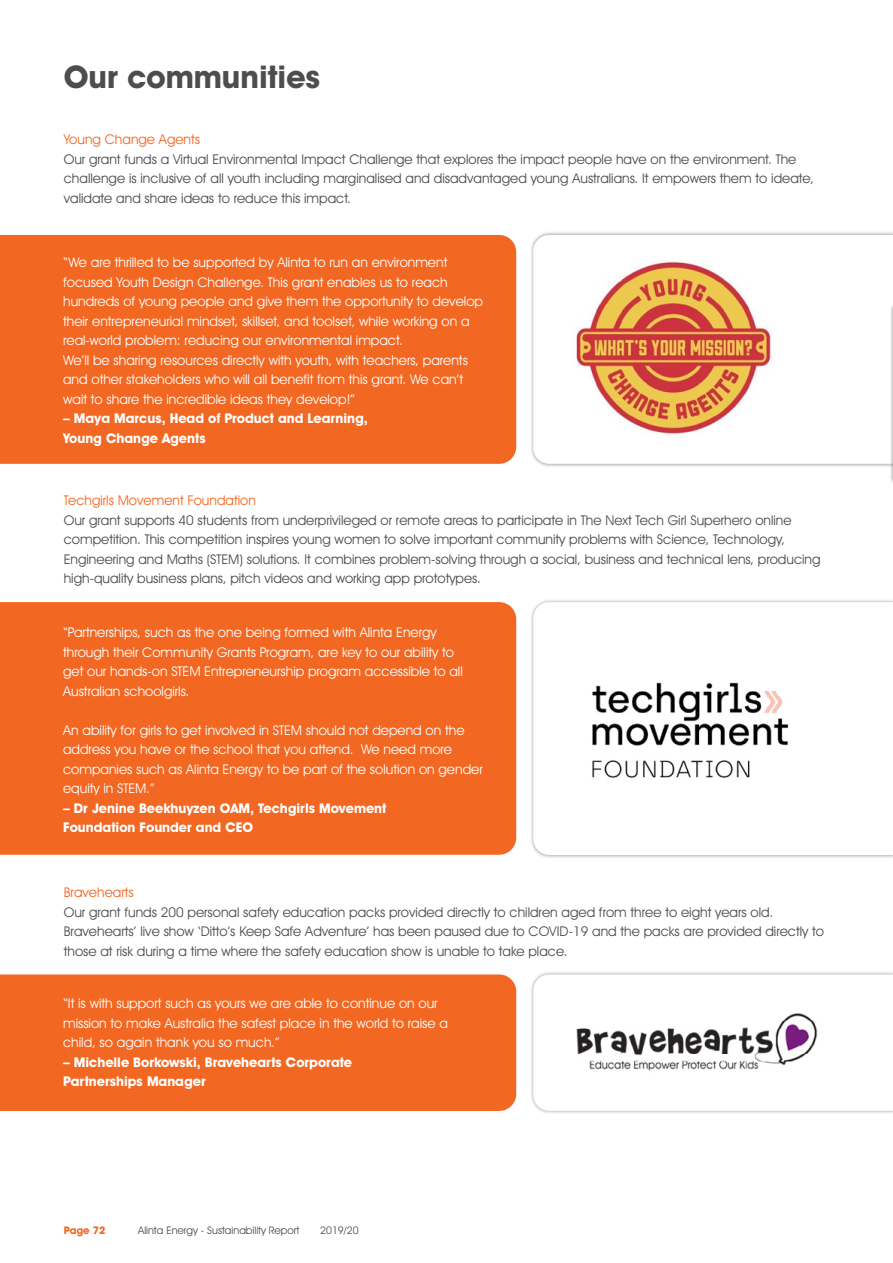
<style>
.page{position:relative;width:893px;height:1263px;background:#fff}
.page>*{position:absolute;margin:0;border:0;box-sizing:border-box;transform-origin:0 0}
.t1{font:700 31.5px "Avant Garde IT Cby BT";color:#4d4d4f}
.t2{font:13.5px/19.5px "Avant Garde IT Cby BT";color:#fff}
.t3{font:13.5px/19.5px "Avant Garde IT Cby BT";color:#4d4d4f}
.t4{font:700 13.5px/19.5px "Avant Garde IT Cby BT";color:#fff}
.t5{font:13.5px "Avant Garde IT Cby BT";color:#f26722}
.t6{font:10.5px "Avant Garde IT Cby BT";color:#4d4d4f}
.t7{font:700 10.5px "Avant Garde IT Cby BT";color:#f26722}
</style>
<div class="page">
<div style="left:0;top:235px;width:516px;height:229px;background:#f26722"></div>
<div style="left:0;top:602px;width:516px;height:253px;background:#f26722"></div>
<div style="left:0;top:974px;width:516px;height:137px;background:#f26722"></div>
<div style="left:529px;top:231px;width:364px;height:236px;background:#000;opacity:.36"></div>
<svg style="left:533px;top:235px;width:360px;height:229px"></svg>
<img style="left:571px;top:261px;width:204px;height:176px">
<hr style="left:890px;top:304px;width:3px;height:180px;background:#000;opacity:.36">
<svg style="left:892px;top:308px;width:1px;height:172px"></svg>
<div style="left:529px;top:598px;width:364px;height:261px;background:#000;opacity:.36"></div>
<svg style="left:533px;top:602px;width:360px;height:253px"></svg>
<div style="left:529px;top:971px;width:364px;height:143px;background:#000;opacity:.36"></div>
<svg style="left:533px;top:974px;width:360px;height:137px"></svg>
<img style="left:571px;top:661px;width:237px;height:137px">
<img style="left:570px;top:980px;width:253px;height:122px">
<h1 class="t1" style="left:64px;top:58px;width:258px">Our communities</h1>
<p class="t5" style="left:64px;top:131px;width:138px">Young Change Agents</p>
<p class="t3" style="left:64px;top:149px;width:752px">Our grant funds a Virtual Environmental Impact Challenge that explores the impact people have on the environment. The challenge is inclusive of all youth including marginalised and disadvantaged young Australians. It empowers them to ideate, validate and share ideas to reduce this impact.</p>
<p class="t2" style="left:63px;top:253px;width:421px">“We are thrilled to be supported by Alinta to run an environment focused Youth Design Challenge. This grant enables us to reach hundreds of young people and give them the opportunity to develop their entrepreneurial mindset, skillset, and toolset, while working on a real-world problem: reducing our environmental impact.<br>We’ll be sharing resources directly with youth, with teachers, parents and other stakeholders who will all benefit from this grant. We can’t wait to share the incredible ideas they develop!”</p>
<p class="t4" style="left:63px;top:409px;width:306px">– Maya Marcus, Head of Product and Learning,<br>Young Change Agents</p>
<p class="t5" style="left:64px;top:492px;width:194px">Techgirls Movement Foundation</p>
<p class="t3" style="left:64px;top:510px;width:758px">Our grant supports 40 students from underprivileged or remote areas to participate in The Next Tech Girl Superhero online competition. This competition inspires young women to solve important community problems with Science, Technology, Engineering and Maths (STEM) solutions. It combines problem-solving through a social, business and technical lens, producing high-quality business plans, pitch videos and working app prototypes.</p>
<p class="t2" style="left:63px;top:623px;width:401px">“Partnerships, such as the one being formed with Alinta Energy through their Community Grants Program, are key to our ability to get our hands-on STEM Entrepreneurship program accessible to all Australian schoolgirls.</p>
<p class="t2" style="left:63px;top:720px;width:421px">An ability for girls to get involved in STEM should not depend on the address you have or the school that you attend. We need more companies such as Alinta Energy to be part of the solution on gender equity in STEM.”</p>
<p class="t4" style="left:63px;top:798px;width:325px">– Dr Jenine Beekhuyzen OAM, Techgirls Movement<br>Foundation Founder and CEO</p>
<p class="t5" style="left:64px;top:884px;width:71px">Bravehearts</p>
<p class="t3" style="left:64px;top:902px;width:762px">Our grant funds 200 personal safety education packs provided directly to children aged from three to eight years old.<br>Bravehearts’ live show ‘Ditto’s Keep Safe Adventure’ has been paused due to COVID-19 and the packs are provided directly to those at risk during a time where the safety education show is unable to take place.</p>
<p class="t2" style="left:63px;top:993px;width:386px">“It is with support such as yours we are able to continue on our mission to make Australia the safest place in the world to raise a child, so again thank you so much.”</p>
<p class="t4" style="left:63px;top:1052px;width:291px">– Michelle Borkowski, Bravehearts Corporate<br>Partnerships Manager</p>
<p class="t7" style="left:64px;top:1223px;width:43px">Page 72</p>
<p class="t6" style="left:138px;top:1223px;width:163px">Alinta Energy - Sustainability Report</p>
<p class="t6" style="left:320px;top:1223px;width:40px">2019/20</p>
</div>
